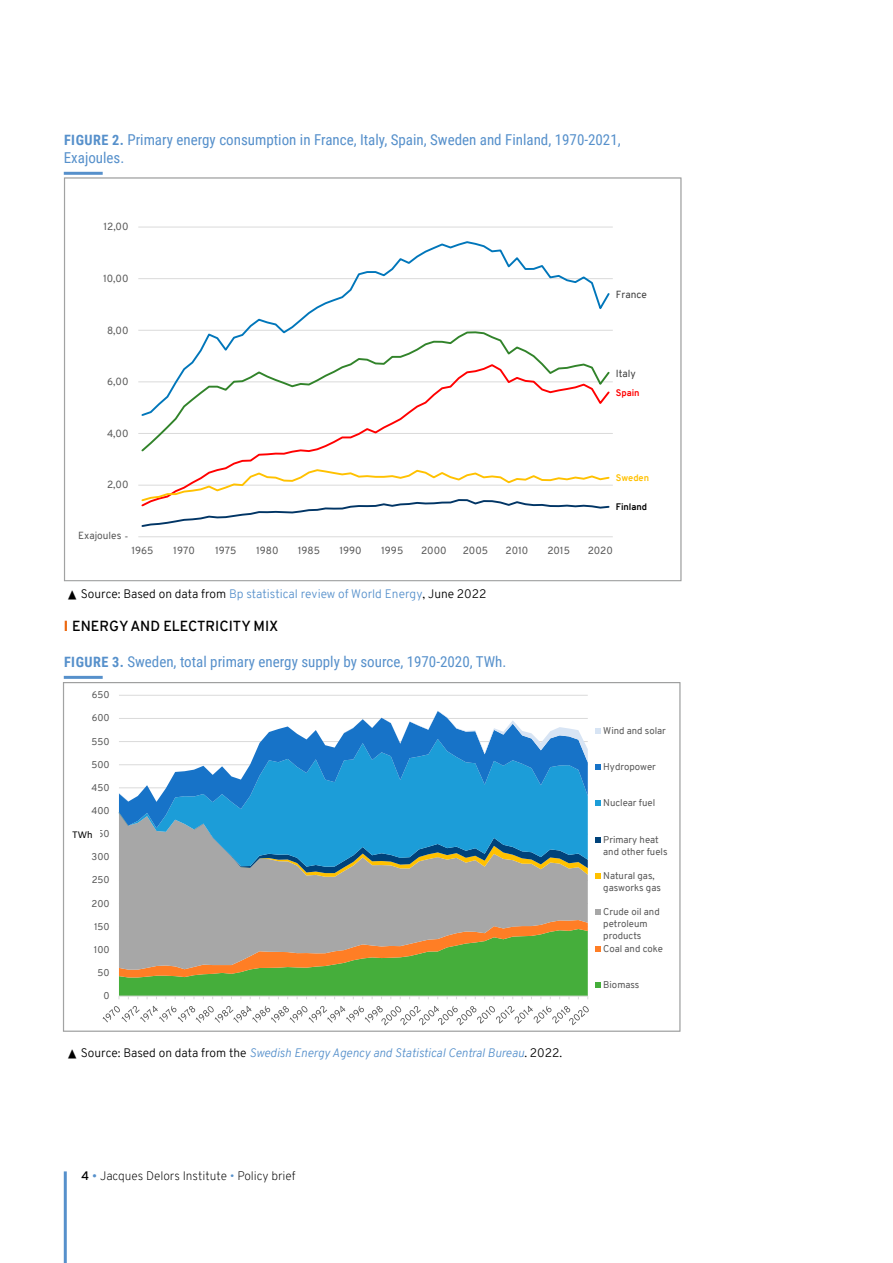
<style>
.page{position:relative;width:893px;height:1263px;background:#fff}
.page>*{position:absolute;margin:0;border:0;box-sizing:border-box;transform-origin:0 0}
.t1{font:15px/18px "Roboto Condensed";color:#5690cb}
.t2{font:600 14.25px "Overpass";color:#000}
.t3{font:italic 300 12px "Overpass";color:#5690cb}
.t4{font:300 12px "Overpass";color:#5690cb}
.t5{font:200 12px "Overpass";color:#000}
.t6{font:10.5px "Calibri";color:#000}
.t7{font:10.05px "Overpass";color:#585858}
.t8{font:10.05px "Overpass";color:#3e3e3e}
.t9{font:9.6px/12.1px "Overpass";color:#585858}
.t10{font:700 9.3px "Overpass";color:#000}
.t11{font:700 9.3px "Overpass";color:#ffc100}
.t12{font:700 9.3px "Overpass";color:#f00}
.s1{font-weight:700;font-size:14.25px}
.s2{font-family:"DejaVu Serif Condensed";font-weight:400;color:#000}
.s3{color:#000}
.s4{font-weight:900;color:#eb6104}
.s5{font-family:"Overpass";font-size:9.6px;color:#585858}
.s6{font-family:"DejaVu Serif Condensed";font-weight:400;font-style:normal;color:#000}
.s7{font-style:normal;color:#000}
.s8{font-weight:600}
.s9{font-weight:300;color:#5690cb}
.s10{color:#5690cb}
</style>
<div class="page">
<hr style="left:64px;top:1171px;width:3px;height:92px;background:#5690cb">
<hr style="left:64px;top:172px;width:39px;height:3px;background:#5690cb">
<hr style="left:64px;top:676px;width:39px;height:3px;background:#5690cb">
<hr style="left:138px;top:485px;width:475px;height:1px;background:#dadada">
<hr style="left:138px;top:433px;width:475px;height:1px;background:#dadada">
<hr style="left:138px;top:382px;width:475px;height:1px;background:#dadada">
<hr style="left:138px;top:330px;width:475px;height:1px;background:#dadada">
<hr style="left:138px;top:278px;width:475px;height:1px;background:#dadada">
<hr style="left:138px;top:227px;width:475px;height:1px;background:#dadada">
<hr style="left:138px;top:536px;width:475px;height:1px;background:#dadada">
<svg style="left:245px;top:241px;width:365px;height:89px"></svg>
<svg style="left:190px;top:330px;width:353px;height:33px"></svg>
<svg style="left:140px;top:363px;width:471px;height:105px"></svg>
<svg style="left:140px;top:468px;width:471px;height:59px"></svg>
<hr style="left:119px;top:695px;width:469px;height:1px;background:#dadada">
<div style="left:119px;top:877px;width:469px;height:43px;background:#a7a7a7"></div>
<svg style="left:119px;top:867px;width:469px;height:10px;background:#a4a49d"></svg>
<svg style="left:119px;top:828px;width:469px;height:39px;background:#5098b2"></svg>
<svg style="left:119px;top:802px;width:469px;height:26px;background:#209ad5"></svg>
<svg style="left:119px;top:711px;width:469px;height:91px"></svg>
<svg style="left:119px;top:920px;width:469px;height:79px;background:#88a864"></svg>
<svg style="left:103px;top:1006px;width:486px;height:19px"></svg>
<svg style="left:595px;top:728px;width:6px;height:5px"></svg>
<svg style="left:595px;top:764px;width:6px;height:6px"></svg>
<svg style="left:595px;top:800px;width:6px;height:6px"></svg>
<svg style="left:595px;top:837px;width:6px;height:5px"></svg>
<svg style="left:595px;top:873px;width:6px;height:6px"></svg>
<svg style="left:595px;top:909px;width:6px;height:6px"></svg>
<svg style="left:595px;top:946px;width:6px;height:5px"></svg>
<svg style="left:595px;top:982px;width:6px;height:5px"></svg>
<h1 class="t1" style="left:64px;top:130px;width:558px"><span class="s1">FIGURE 2.</span> Primary energy consumption in France, Italy, Spain, Sweden and Finland, 1970-2021,<br>Exajoules.</h1>
<p class="t7" style="left:103px;top:220px;width:27px">12,00</p>
<p class="t7" style="left:103px;top:271px;width:27px">10,00</p>
<p class="t7" style="left:107px;top:323px;width:23px">8,00</p>
<p class="t7" style="left:107px;top:374px;width:23px">6,00</p>
<p class="t7" style="left:107px;top:426px;width:23px">4,00</p>
<p class="t7" style="left:107px;top:478px;width:23px">2,00</p>
<p class="t7" style="left:78px;top:528px;width:45px">Exajoules</p>
<p class="t7" style="left:124px;top:529px;width:6px">-</p>
<p class="t8" style="left:616px;top:287px;width:33px">France</p>
<p class="t8" style="left:616px;top:366px;width:21px">Italy</p>
<p class="t12" style="left:616px;top:386px;width:25px">Spain</p>
<p class="t11" style="left:616px;top:471px;width:35px">Sweden</p>
<p class="t10" style="left:616px;top:500px;width:33px">Finland</p>
<p class="t7" style="left:131px;top:543px;width:24px">1965</p>
<p class="t7" style="left:173px;top:543px;width:23px">1970</p>
<p class="t7" style="left:215px;top:543px;width:23px">1975</p>
<p class="t7" style="left:256px;top:543px;width:24px">1980</p>
<p class="t7" style="left:298px;top:543px;width:24px">1985</p>
<p class="t7" style="left:339px;top:543px;width:24px">1990</p>
<p class="t7" style="left:381px;top:543px;width:24px">1995</p>
<p class="t7" style="left:421px;top:543px;width:27px">2000</p>
<p class="t7" style="left:463px;top:543px;width:27px">2005</p>
<p class="t7" style="left:506px;top:543px;width:24px">2010</p>
<p class="t7" style="left:547px;top:543px;width:24px">2015</p>
<p class="t7" style="left:588px;top:543px;width:27px">2020</p>
<p class="t4" style="left:68px;top:586px;width:420px"><span class="s2">▲</span> <span class="s3">Source: Based on data from</span> Bp statistical review of World Energy<span class="s3">, June 2022</span></p>
<h2 class="t2" style="left:64px;top:616px;width:216px"><span class="s4">I</span> ENERGY AND ELECTRICITY MIX</h2>
<h1 class="t1" style="left:64px;top:652px;width:444px"><span class="s1">FIGURE 3.</span> Sweden, total primary energy supply by source, 1970-2020, TWh.</h1>
<p class="t9" style="left:92px;top:689px;width:19px">650</p>
<p class="t9" style="left:92px;top:712px;width:19px">600</p>
<p class="t9" style="left:92px;top:735px;width:20px">550</p>
<p class="t9" style="left:91px;top:758px;width:20px">500</p>
<p class="t9" style="left:92px;top:781px;width:20px">450</p>
<p class="t9" style="left:91px;top:805px;width:20px">400</p>
<p class="t6" style="left:73px;top:827px;width:39px">TWh<span class="s5">350</span></p>
<p class="t9" style="left:92px;top:851px;width:20px">300</p>
<p class="t9" style="left:92px;top:874px;width:19px">250</p>
<p class="t9" style="left:92px;top:897px;width:20px">200</p>
<p class="t9" style="left:94px;top:920px;width:17px">150</p>
<p class="t9" style="left:94px;top:943px;width:17px">100</p>
<p class="t9" style="left:98px;top:966px;width:14px">50</p>
<p class="t9" style="left:104px;top:990px;width:8px">0</p>
<p class="t3" style="left:68px;top:1045px;width:495px"><span class="s6">▲</span> <span class="s7">Source: Based on data from the</span> Swedish Energy Agency and Statistical Central Bureau<span class="s7">. 2022.</span></p>
<p class="t9" style="left:603px;top:724px;width:64px">Wind and solar</p>
<p class="t9" style="left:603px;top:761px;width:54px">Hydropower</p>
<p class="t9" style="left:603px;top:797px;width:53px">Nuclear fuel</p>
<p class="t9" style="left:603px;top:833px;width:66px">Primary heat and other fuels</p>
<p class="t9" style="left:603px;top:869px;width:59px">Natural gas, gasworks gas</p>
<p class="t9" style="left:603px;top:906px;width:61px">Crude oil and petroleum products<br>Coal and coke</p>
<p class="t9" style="left:603px;top:978px;width:38px">Biomass</p>
<p class="t5" style="left:82px;top:1168px;width:215px"><span class="s8">4</span> <span class="s9">•</span> Jacques Delors Institute <span class="s10">•</span> Policy brief</p>
</div>
